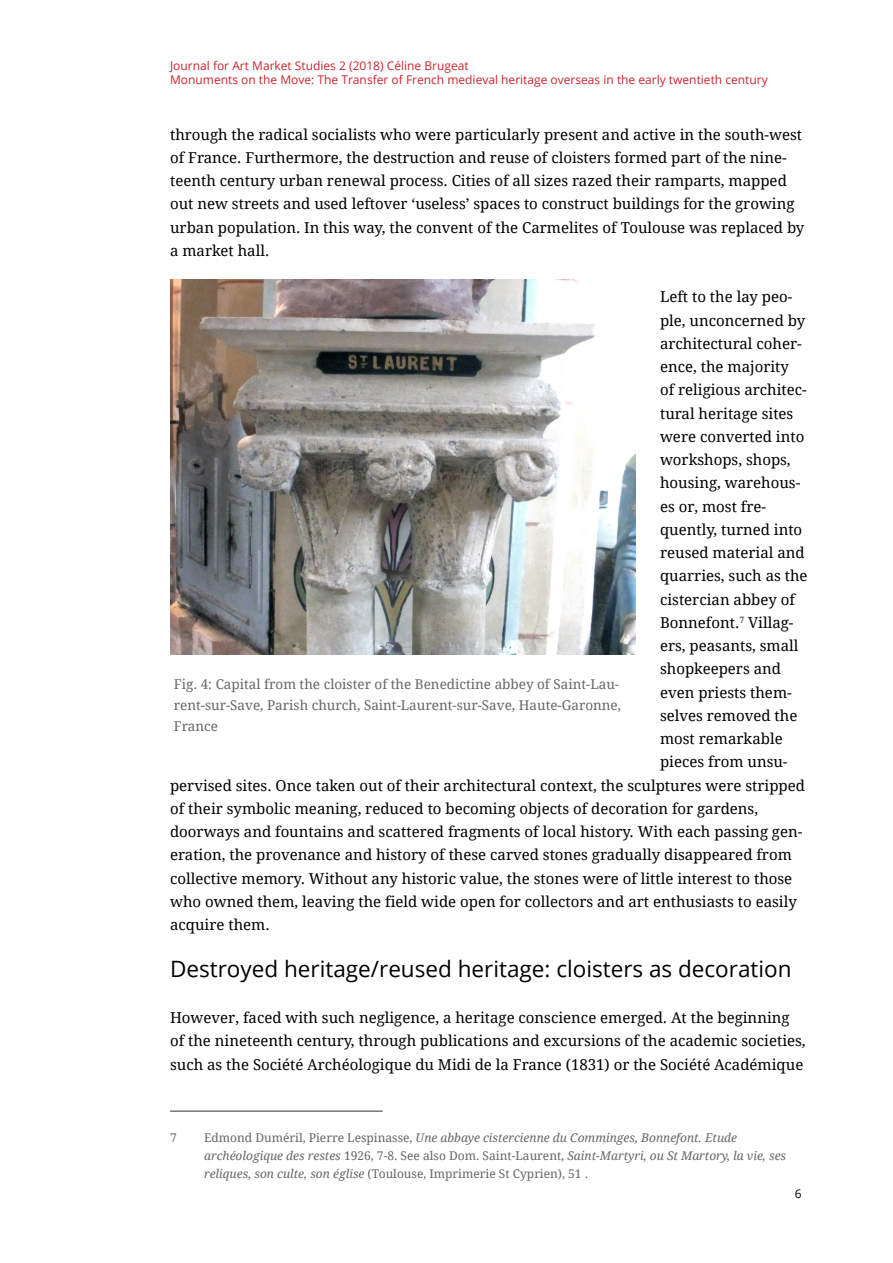
<style>
.page{position:relative;width:893px;height:1263px;background:#fff}
.page>*{position:absolute;margin:0;border:0;box-sizing:border-box;transform-origin:0 0}
.fkm-ueberschrift02{font:22.5px "Open Sans";color:#000}
.fkm-standard-absatz{font:15px/23.2px "Droid Serif";color:#000}
.t1{font:13.5px/21px "Droid Serif";color:#666}
.fkm-fussnoten{font:italic 12px/18px "Droid Serif";color:#666}
.t2{font:12px/14.4px "Open Sans";color:#ca252c}
.t3{font:12px "Open Sans";color:#000}
.fkm-fussnoten-2{font:12px "Droid Serif";color:#666}
.s1{font-style:normal}
</style>
<div class="page">
<hr style="left:170px;top:1110px;width:213px;height:2px;background:#777">
<img style="left:170px;top:279px;width:465px;height:376px">
<p class="t2" style="left:170px;top:58px;width:599px">Journal for Art Market Studies 2 (2018) Céline Brugeat<br>Monuments on the Move: The Transfer of French medieval heritage overseas in the early twentieth century</p>
<p class="fkm-standard-absatz" style="left:170px;top:123px;width:636px">through the radical socialists who were particularly present and active in the south-west of France. Furthermore, the destruction and reuse of cloisters formed part of the nine&shy;teenth century urban renewal process. Cities of all sizes razed their ramparts, mapped out new streets and used leftover ‘useless’ spaces to construct buildings for the growing urban population. In this way, the convent of the Carmelites of Toulouse was replaced by a market hall.</p>
<p class="fkm-standard-absatz" style="left:660px;top:285px;width:134px">Left to the lay peo-</p>
<p class="fkm-standard-absatz" style="left:660px;top:309px;width:147px">ple, unconcerned by</p>
<p class="fkm-standard-absatz" style="left:660px;top:332px;width:143px">architectural coher-</p>
<p class="fkm-standard-absatz" style="left:660px;top:355px;width:130px">ence, the majority</p>
<p class="fkm-standard-absatz" style="left:660px;top:378px;width:148px">of religious architec-</p>
<p class="fkm-standard-absatz" style="left:660px;top:402px;width:135px">tural heritage sites</p>
<p class="fkm-standard-absatz" style="left:660px;top:425px;width:146px">were converted into</p>
<p class="fkm-standard-absatz" style="left:660px;top:448px;width:132px">workshops, shops,</p>
<p class="fkm-standard-absatz" style="left:660px;top:471px;width:142px">housing, warehous-</p>
<p class="fkm-standard-absatz" style="left:660px;top:495px;width:108px">es or, most fre-</p>
<p class="fkm-standard-absatz" style="left:660px;top:518px;width:144px">quently, turned into</p>
<p class="fkm-standard-absatz" style="left:660px;top:541px;width:146px">reused material and</p>
<p class="fkm-standard-absatz" style="left:660px;top:564px;width:149px">quarries, such as the</p>
<p class="fkm-standard-absatz" style="left:660px;top:588px;width:136px">cistercian abbey of</p>
<p class="fkm-standard-absatz" style="left:660px;top:611px;width:135px">Bonnefont.<sup>7</sup> Villag-</p>
<p class="fkm-standard-absatz" style="left:660px;top:634px;width:140px">ers, peasants, small</p>
<p class="fkm-standard-absatz" style="left:660px;top:657px;width:122px">shopkeepers and</p>
<p class="fkm-standard-absatz" style="left:660px;top:681px;width:133px">even priests them-</p>
<p class="fkm-standard-absatz" style="left:660px;top:704px;width:139px">selves removed the</p>
<p class="fkm-standard-absatz" style="left:660px;top:727px;width:124px">most remarkable</p>
<p class="fkm-standard-absatz" style="left:660px;top:750px;width:129px">pieces from unsu-</p>
<p class="fkm-standard-absatz" style="left:170px;top:774px;width:636px">pervised sites. Once taken out of their architectural context, the sculptures were stripped</p>
<p class="fkm-standard-absatz" style="left:170px;top:797px;width:590px">of their symbolic meaning, reduced to becoming objects of decoration for gardens,</p>
<p class="fkm-standard-absatz" style="left:170px;top:820px;width:634px">doorways and fountains and scattered fragments of local history. With each passing gen-</p>
<p class="fkm-standard-absatz" style="left:170px;top:843px;width:623px">eration, the provenance and history of these carved stones gradually disappeared from</p>
<p class="fkm-standard-absatz" style="left:170px;top:867px;width:624px">collective memory. Without any historic value, the stones were of little interest to those</p>
<p class="fkm-standard-absatz" style="left:170px;top:890px;width:628px">who owned them, leaving the field wide open for collectors and art enthusiasts to easily</p>
<p class="fkm-standard-absatz" style="left:170px;top:913px;width:101px">acquire them.</p>
<p class="fkm-ueberschrift02" style="left:170px;top:953px;width:623px">Destroyed heritage/reused heritage: cloisters as decoration</p>
<p class="fkm-standard-absatz" style="left:170px;top:1006px;width:637px">However, faced with such negligence, a heritage conscience emerged. At the beginning of the nineteenth century, through publications and excursions of the academic societies, such as the Société Archéologique du Midi de la France (1831) or the Société Académique</p>
<p class="t1" style="left:174px;top:673px;width:449px">Fig. 4: Capital from the cloister of the Benedictine abbey of Saint-Lau&shy;rent-sur-Save, Parish church, Saint-Laurent-sur-Save, Haute-Garonne,<br>France</p>
<p class="fkm-fussnoten-2" style="left:170px;top:1131px;width:8px">7</p>
<p class="fkm-fussnoten" style="left:204px;top:1128px;width:583px"><span class="s1">Edmond Duméril, Pierre Lespinasse,</span> Une abbaye cistercienne du Comminges, Bonnefont. Etude archéologique des restes <span class="s1">1926, 7-8. See also Dom. Saint-Laurent,</span> Saint-Martyri, ou St Martory, la vie, ses reliques, son culte, son église <span class="s1">(Toulouse, Imprimerie St Cyprien), 51 .</span></p>
<p class="t3" style="left:795px;top:1185px;width:8px">6</p>
</div>
